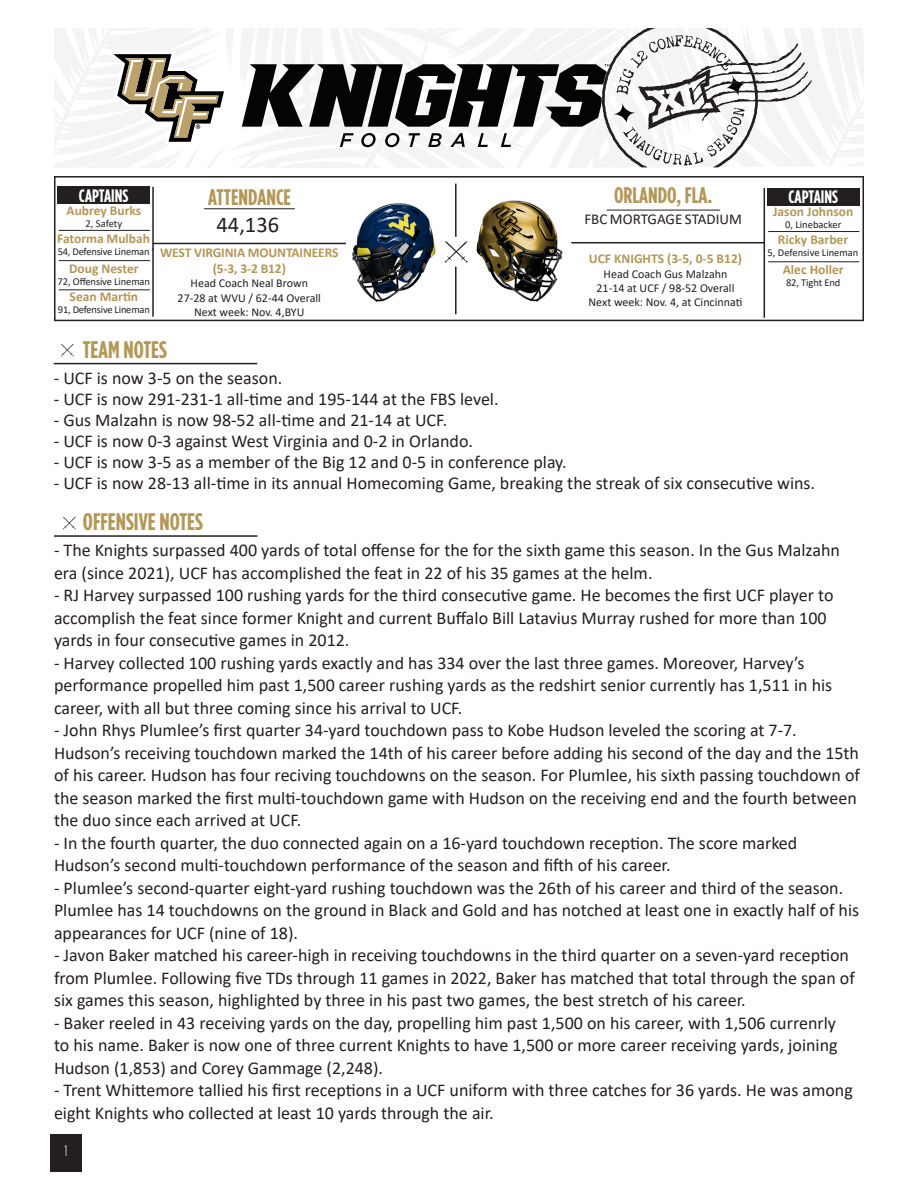
<style>
.page{position:relative;width:918px;height:1188px;background:#fff}
.page>*{position:absolute;margin:0;border:0;box-sizing:border-box;transform-origin:0 0}
.t1{font:700 24px "Gotham Condensed";color:#b39758}
.t2{font:700 22.5px "Gotham Condensed";color:#b39758}
.t3{font:22.5px "Calibri";color:#231f20}
.t4{font:18px/22.5px "Calibri";color:#231f20}
.t5{font:700 18px "Gotham Condensed";color:#fff}
.t6{font:15px "Calibri";color:#231f20}
.t7{font:300 15px "Gotham Condensed";color:#fff}
.t8{font:700 13.5px/16.2px "Calibri";color:#b39758;text-align:center}
.t9{font:12px "Calibri";color:#231f20}
.t10{font:10.5px "Calibri";letter-spacing:-.01em;color:#231f20}
</style>
<div class="page">
<div style="left:50px;top:1134px;width:32px;height:38px;background:#231f20"></div>
<hr style="left:54px;top:363px;width:203px;height:1px;background:#231f20">
<img style="left:60px;top:343px;width:14px;height:14px">
<hr style="left:54px;top:535px;width:203px;height:2px;background:#231f20">
<svg style="left:54px;top:28px;width:810px;height:139px"></svg>
<img style="left:62px;top:516px;width:14px;height:14px">
<hr style="left:54px;top:320px;width:810px;height:1px;background:#231f20">
<hr style="left:54px;top:176px;width:2px;height:145px;background:#231f20">
<hr style="left:862px;top:177px;width:2px;height:143px;background:#231f20">
<hr style="left:54px;top:176px;width:810px;height:2px;background:#231f20">
<hr style="left:455px;top:184px;width:2px;height:53px;background:#231f20">
<hr style="left:455px;top:267px;width:2px;height:47px;background:#231f20">
<img style="left:459px;top:241px;width:9px;height:22px">
<img style="left:476px;top:200px;width:107px;height:102px">
<hr style="left:152px;top:187px;width:2px;height:63px;background:#231f20">
<hr style="left:153px;top:243px;width:193px;height:1px;background:#231f20">
<hr style="left:571px;top:242px;width:194px;height:1px;background:#231f20">
<hr style="left:764px;top:188px;width:1px;height:63px;background:#231f20">
<hr style="left:204px;top:208px;width:91px;height:1px;background:#231f20">
<hr style="left:607px;top:210px;width:113px;height:1px;background:#231f20">
<hr style="left:152px;top:248px;width:2px;height:69px;background:#231f20">
<hr style="left:764px;top:251px;width:1px;height:67px;background:#231f20">
<div style="left:57px;top:187px;width:93px;height:17px;background:#231f20"></div>
<div style="left:767px;top:188px;width:93px;height:17px;background:#231f20"></div>
<hr style="left:59px;top:230px;width:91px;height:1px;background:#231f20">
<hr style="left:59px;top:260px;width:91px;height:1px;background:#231f20">
<hr style="left:59px;top:289px;width:91px;height:1px;background:#231f20">
<hr style="left:768px;top:231px;width:91px;height:1px;background:#231f20">
<hr style="left:768px;top:261px;width:91px;height:1px;background:#231f20">
<img style="left:332px;top:190px;width:127px;height:116px">
<p class="t2" style="left:208px;top:184px;width:84px">ATTENDANCE</p>
<p class="t2" style="left:614px;top:182px;width:100px">ORLANDO, FLA.</p>
<p class="t3" style="left:217px;top:209px;width:64px">44,136</p>
<p class="t6" style="left:584px;top:209px;width:159px">FBC MORTGAGE STADIUM</p>
<p class="t5" style="left:79px;top:185px;width:51px">CAPTAINS</p>
<p class="t5" style="left:789px;top:186px;width:51px">CAPTAINS</p>
<p class="t8" style="left:66px;top:202px;width:76px">Aubrey Burks</p>
<p class="t10" style="left:86px;top:216px;width:38px">2, Safety</p>
<p class="t8" style="left:57px;top:230px;width:94px">Fatorma Mulbah</p>
<p class="t10" style="left:58px;top:244px;width:93px">54, Defensive Lineman</p>
<p class="t8" style="left:69px;top:260px;width:71px">Doug Nester</p>
<p class="t10" style="left:58px;top:274px;width:94px">72, Offensive Lineman</p>
<p class="t8" style="left:70px;top:288px;width:70px">Sean Martin</p>
<p class="t10" style="left:58px;top:302px;width:93px">91, Defensive Lineman</p>
<p class="t8" style="left:773px;top:203px;width:82px">Jason Johnson</p>
<p class="t10" style="left:785px;top:217px;width:58px">0, Linebacker</p>
<p class="t8" style="left:778px;top:231px;width:72px">Ricky Barber</p>
<p class="t10" style="left:768px;top:245px;width:92px">5, Defensive Lineman</p>
<p class="t8" style="left:783px;top:261px;width:62px">Alec Holler</p>
<p class="t10" style="left:786px;top:275px;width:56px">82, Tight End</p>
<p class="t8" style="left:160px;top:244px;width:180px">WEST VIRGINIA MOUNTAINEERS (5-3, 3-2 B12)</p>
<p class="t9" style="left:191px;top:275px;width:119px">Head Coach Neal Brown</p>
<p class="t9" style="left:178px;top:289px;width:145px">27-28 at WVU / 62-44 Overall</p>
<p class="t9" style="left:194px;top:304px;width:112px">Next week: Nov. 4,BYU</p>
<p class="t8" style="left:589px;top:251px;width:155px">UCF KNIGHTS (3-5, 0-5 B12)</p>
<p class="t9" style="left:604px;top:265px;width:125px">Head Coach Gus Malzahn</p>
<p class="t9" style="left:597px;top:280px;width:139px">21-14 at UCF / 98-52 Overall</p>
<p class="t9" style="left:589px;top:294px;width:155px">Next week: Nov. 4, at Cincinnati</p>
<p class="t1" style="left:83px;top:335px;width:86px">TEAM NOTES</p>
<p class="t4" style="left:54px;top:366px;width:230px">- UCF is now 3-5 on the season.</p>
<p class="t4" style="left:54px;top:387px;width:446px">- UCF is now 291-231-1 all-time and 195-144 at the FBS level.</p>
<p class="t4" style="left:54px;top:408px;width:395px">- Gus Malzahn is now 98-52 all-time and 21-14 at UCF.</p>
<p class="t4" style="left:54px;top:429px;width:421px">- UCF is now 0-3 against West Virginia and 0-2 in Orlando.</p>
<p class="t4" style="left:54px;top:450px;width:515px">- UCF is now 3-5 as a member of the Big 12 and 0-5 in conference play.</p>
<p class="t4" style="left:54px;top:471px;width:763px">- UCF is now 28-13 all-time in its annual Homecoming Game, breaking the streak of six consecutive wins.</p>
<p class="t1" style="left:83px;top:508px;width:121px">OFFENSIVE NOTES</p>
<p class="t4" style="left:54px;top:539px;width:787px">- The Knights surpassed 400 yards of total offense for the for the sixth game this season. In the Gus Malzahn era (since 2021), UCF has accomplished the feat in 22 of his 35 games at the helm.</p>
<p class="t4" style="left:54px;top:584px;width:781px">- RJ Harvey surpassed 100 rushing yards for the third consecutive game. He becomes the first UCF player to accomplish the feat since former Knight and current Buffalo Bill Latavius Murray rushed for more than 100 yards in four consecutive games in 2012.</p>
<p class="t4" style="left:54px;top:651px;width:780px">- Harvey collected 100 rushing yards exactly and has 334 over the last three games. Moreover, Harvey’s performance propelled him past 1,500 career rushing yards as the redshirt senior currently has 1,511 in his career, with all but three coming since his arrival to UCF.</p>
<p class="t4" style="left:54px;top:719px;width:807px">- John Rhys Plumlee’s first quarter 34-yard touchdown pass to Kobe Hudson leveled the scoring at 7-7.<br>Hudson’s receiving touchdown marked the 14th of his career before adding his second of the day and the 15th of his career. Hudson has four reciving touchdowns on the season. For Plumlee, his sixth passing touchdown of the season marked the first multi-touchdown game with Hudson on the receiving end and the fourth between the duo since each arrived at UCF.</p>
<p class="t4" style="left:54px;top:831px;width:745px">- In the fourth quarter, the duo connected again on a 16-yard touchdown reception. The score marked<br>Hudson’s second multi-touchdown performance of the season and fifth of his career.</p>
<p class="t4" style="left:54px;top:876px;width:807px">- Plumlee’s second-quarter eight-yard rushing touchdown was the 26th of his career and third of the season.<br>Plumlee has 14 touchdowns on the ground in Black and Gold and has notched at least one in exactly half of his appearances for UCF (nine of 18).</p>
<p class="t4" style="left:54px;top:944px;width:802px">- Javon Baker matched his career-high in receiving touchdowns in the third quarter on a seven-yard reception from Plumlee. Following five TDs through 11 games in 2022, Baker has matched that total through the span of six games this season, highlighted by three in his past two games, the best stretch of his career.</p>
<p class="t4" style="left:54px;top:1011px;width:785px;text-align:justify">- Baker reeled in 43 receiving yards on the day, propelling him past 1,500 on his career, with 1,506 currenrly to his name. Baker is now one of three current Knights to have 1,500 or more career receiving yards, joining Hudson (1,853) and Corey Gammage (2,248).</p>
<p class="t4" style="left:54px;top:1079px;width:800px">- Trent Whittemore tallied his first receptions in a UCF uniform with three catches for 36 yards. He was among eight Knights who collected at least 10 yards through the air.</p>
<p class="t7" style="left:65px;top:1143px;width:5px">1</p>
</div>
